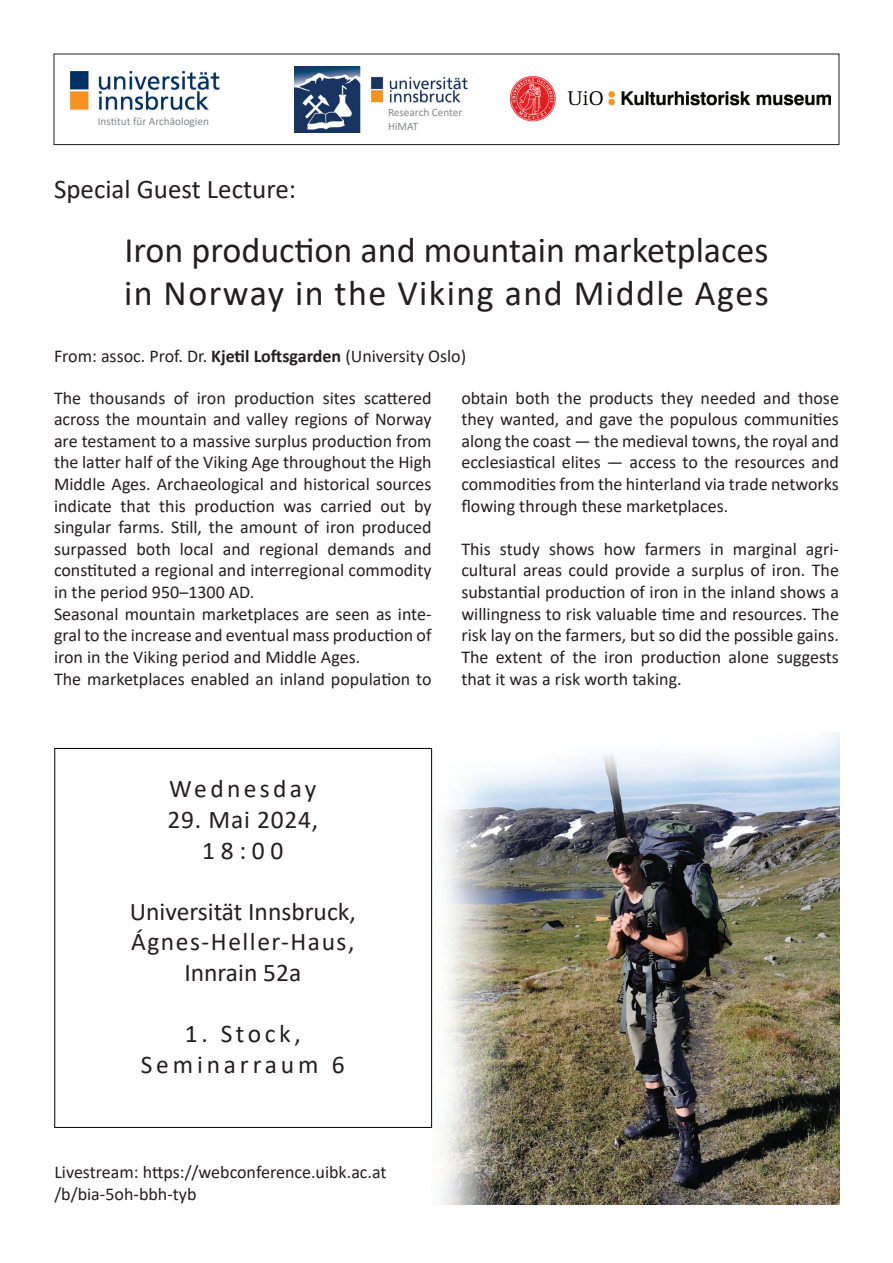
<style>
.page{position:relative;width:893px;height:1263px;background:#fff}
.page>*{position:absolute;margin:0;border:0;box-sizing:border-box;transform-origin:0 0}
.t1{font:36px/43.2px "Calibri";color:#231f20}
.t2{font:27px "Calibri";color:#231f20}
.t3{font:25.5px/30.6px "Calibri";color:#231f20;text-align:center}
.t4{font:25.5px/30.6px "Calibri";letter-spacing:.15em;color:#231f20;text-align:center}
.t5{font:25.5px/30.6px "Calibri";letter-spacing:.03em;color:#231f20;text-align:center}
.t6{font:25.5px "Calibri";letter-spacing:.13em;color:#231f20}
.t7{font:18px/21.6px "Calibri";color:#231f20}
.t8{font:11.25px/13.5px "Calibri";color:#86888b}
.s1{font-weight:700}
</style>
<div class="page">
<img style="left:294px;top:67px;width:174px;height:66px">
<img style="left:510px;top:76px;width:320px;height:46px">
<img style="left:69px;top:71px;width:151px;height:40px">
<div style="left:54px;top:54px;width:785px;height:91px;border:1px solid #231f20"></div>
<img style="left:432px;top:733px;width:407px;height:471px">
<div style="left:54px;top:748px;width:378px;height:380px;border:1px solid #000"></div>
<div style="left:381px;top:104px;width:76px;height:27px;background:#fff"></div>
<p class="t8" style="left:98px;top:115px;width:113px">Institut für Archäologien</p>
<p class="t8" style="left:388px;top:106px;width:76px">Research Center<br>HiMAT</p>
<h2 class="t2" style="left:54px;top:170px;width:244px">Special Guest Lecture:</h2>
<h1 class="t1" style="left:124px;top:227px;width:646px">Iron production and mountain marketplaces in Norway in the Viking and Middle Ages</h1>
<p class="t7" style="left:54px;top:345px;width:414px">From: assoc. Prof. Dr. <span class="s1">Kjetil Loftsgarden</span> (University Oslo)</p>
<p class="t7" style="left:54px;top:386px;width:379px">The thousands of iron production sites scattered across the mountain and valley regions of Norway are testament to a massive surplus production from the latter half of the Viking Age throughout the High Middle Ages. Archaeological and historical sources indicate that this production was carried out by singular farms. Still, the amount of iron produced surpassed both local and regional demands and constituted a regional and interregional commodity in the period 950–1300 AD.<br>Seasonal mountain marketplaces are seen as inte&shy;gral to the increase and eventual mass production of iron in the Viking period and Middle Ages.<br>The marketplaces enabled an inland population to</p>
<p class="t7" style="left:461px;top:386px;width:379px;text-align:justify">obtain both the products they needed and those they wanted, and gave the populous communities along the coast — the medieval towns, the royal and ecclesiastical elites — access to the resources and commodities from the hinterland via trade networks flowing through these marketplaces.</p>
<p class="t7" style="left:461px;top:538px;width:379px;text-align:justify">This study shows how farmers in marginal agri&shy;cultural areas could provide a surplus of iron. The substantial production of iron in the inland shows a willingness to risk valuable time and resources. The risk lay on the farmers, but so did the possible gains.<br>The extent of the iron production alone suggests that it was a risk worth taking.</p>
<h3 class="t6" style="left:169px;top:771px;width:149px">Wednesday</h3>
<h3 class="t5" style="left:167px;top:803px;width:152px">29. Mai 2024,<br>18:00</h3>
<h3 class="t3" style="left:130px;top:895px;width:227px">Universität Innsbruck,<br>Ágnes-Heller-Haus,<br>Innrain 52a</h3>
<h3 class="t4" style="left:141px;top:1018px;width:206px">1. Stock,<br>Seminarraum 6</h3>
<p class="t7" style="left:54px;top:1161px;width:334px">Livestream: https://webconference.uibk.ac.at /b/bia-5oh-bbh-tyb</p>
</div>
